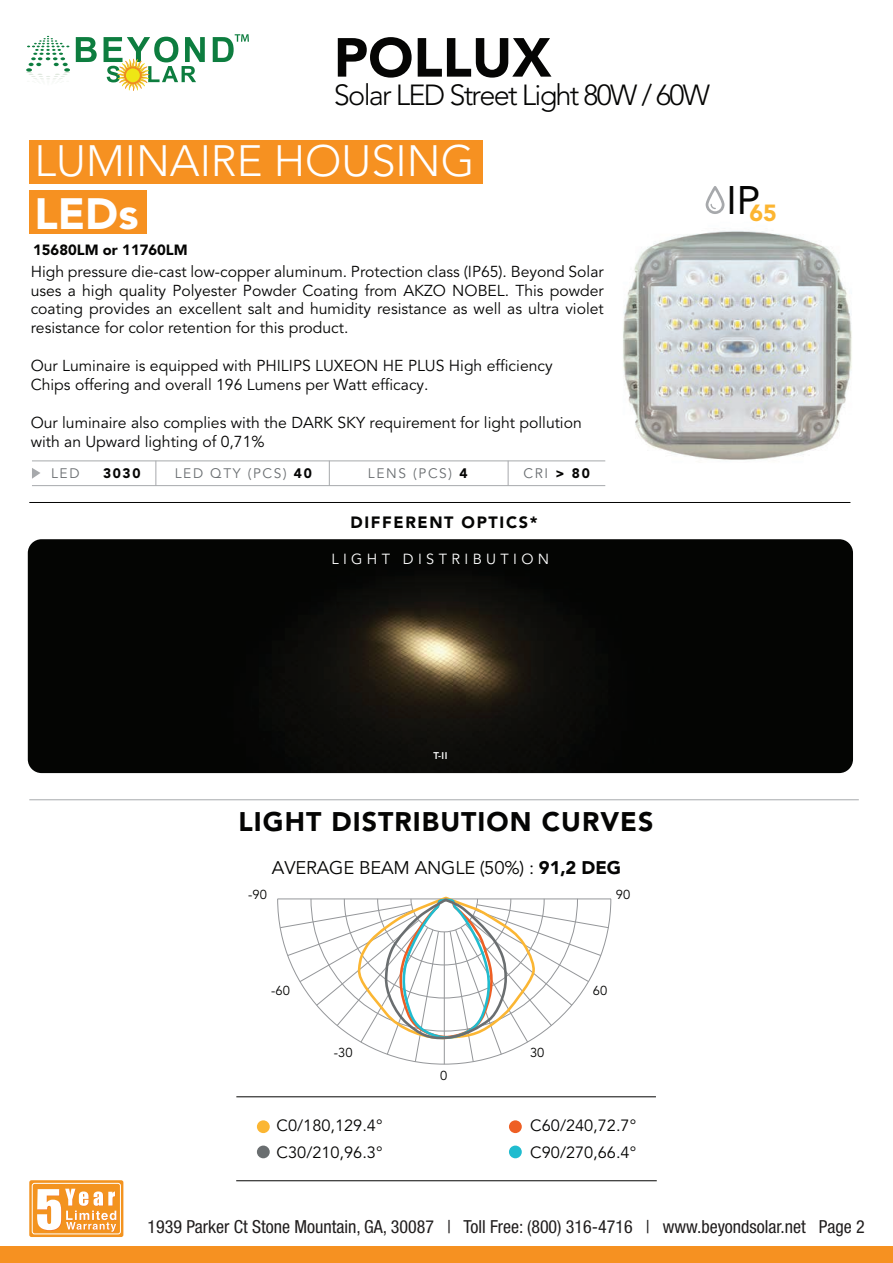
<style>
.page{position:relative;width:893px;height:1263px;background:#fff}
.page>*{position:absolute;margin:0;border:0;box-sizing:border-box;transform-origin:0 0}
.t1{font:900 54.45px "Avenir LT Std";color:#050504}
.t2{font:300 43.5px "Avenir LT Std";color:#fff}
.t3{font:900 43.5px "Avenir";color:#fff}
.t4{font:39.75px "Avenir";color:#050504}
.t5{font:300 28.95px "Avenir LT Std";letter-spacing:-.06em;color:#050504}
.t6{font:900 26.7px "Avenir";letter-spacing:.04em;color:#050504}
.t7{font:18.15px "Avenir LT Std";letter-spacing:-.01em;color:#050504}
.t8{font:condensed 18px "Helvetica Neue LT Pro";color:#211e1e}
.t9{font:16.2px/26.7px "Avenir LT Std";color:#050504}
.t10{font:900 16.2px "Avenir LT Std";letter-spacing:.1em;color:#050504}
.t11{font:15.75px/18.9px "Avenir";color:#050504}
.t12{font:900 14.7px "Avenir LT Std";color:#050504}
.t13{font:14.55px "Avenir LT Std";letter-spacing:.3em;color:#fff}
.t14{font:13.65px "Avenir";letter-spacing:.12em;color:#6a6e71}
.t15{font:900 13.65px "Avenir LT Std";color:#050504}
.t16{font:12.9px "Avenir LT Std";color:#050504}
.t17{font:800 9.75px "Avenir LT Std";color:#fff}
.s1{font-family:"Avenir LT Std";font-weight:900;color:#050504}
.s2{font-weight:900}
</style>
<div class="page">
<img style="left:599px;top:231px;width:253px;height:231px">
<svg style="left:706px;top:186px;width:18px;height:28px"></svg>
<hr style="left:29px;top:502px;width:821px;height:1px;background:#050504">
<div style="left:0;top:1246px;width:893px;height:17px;background:#f69121"></div>
<svg style="left:29px;top:1180px;width:94px;height:57px"></svg>
<div style="left:32px;top:1183px;width:89px;height:51px;border:1px solid #fff;border-radius:2px"></div>
<svg style="left:37px;top:1189px;width:80px;height:43px"></svg>
<div style="left:29px;top:140px;width:454px;height:43px;background:#f69121"></div>
<div style="left:29px;top:190px;width:118px;height:44px;background:#f69121"></div>
<hr style="left:29px;top:799px;width:830px;height:1px;background:#a7a9ac">
<hr style="left:32px;top:460px;width:573px;height:1px;background:#a7a9ac">
<hr style="left:32px;top:485px;width:573px;height:1px;background:#a7a9ac">
<svg style="left:155px;top:461px;width:1px;height:24px"></svg>
<svg style="left:329px;top:461px;width:1px;height:24px"></svg>
<svg style="left:508px;top:461px;width:1px;height:24px"></svg>
<svg style="left:32px;top:468px;width:8px;height:11px"></svg>
<img style="left:28px;top:539px;width:825px;height:234px">
<hr style="left:444px;top:932px;width:1px;height:132px;background:#949699">
<hr style="left:478px;top:898px;width:133px;height:1px;background:#949699">
<hr style="left:278px;top:898px;width:133px;height:1px;background:#949699">
<div style="left:257px;top:1120px;width:13px;height:13px;background:#fbb633;border-radius:50%"></div>
<div style="left:257px;top:1145px;width:13px;height:13px;background:#6a6e70;border-radius:50%"></div>
<div style="left:509px;top:1120px;width:13px;height:13px;background:#ee5f24;border-radius:50%"></div>
<div style="left:509px;top:1145px;width:13px;height:13px;background:#20bccf;border-radius:50%"></div>
<svg style="left:279px;top:896px;width:330px;height:167px"></svg>
<hr style="left:236px;top:1096px;width:420px;height:1px;background:#050504">
<hr style="left:236px;top:1180px;width:421px;height:1px;background:#050504">
<svg style="left:76px;top:37px;width:21px;height:25px"></svg>
<svg style="left:104px;top:37px;width:101px;height:54px"></svg>
<svg style="left:26px;top:36px;width:44px;height:44px"></svg>
<svg style="left:213px;top:34px;width:36px;height:28px"></svg>
<h1 class="t1" style="left:334px;top:25px;width:219px">POLLUX</h1>
<h3 class="t5" style="left:334px;top:78px;width:378px">Solar LED Street Light 80W / 60W</h3>
<h2 class="t2" style="left:35px;top:136px;width:441px">LUMINAIRE HOUSING</h2>
<h2 class="t3" style="left:35px;top:181px;width:105px">LEDs</h2>
<p class="t11" style="left:31px;top:262px;width:575px;text-align:justify">High pressure die-cast low-copper aluminum. Protection class (IP65). Beyond Solar uses a high quality Polyester Powder Coating from AKZO NOBEL. This powder coating provides an excellent salt and humidity resistance as well as ultra violet resistance for color retention for this product.</p>
<p class="t11" style="left:31px;top:357px;width:523px">Our Luminaire is equipped with PHILIPS LUXEON HE PLUS High efficiency<br>Chips offering and overall 196 Lumens per Watt efficacy.</p>
<p class="t11" style="left:31px;top:413px;width:553px">Our luminaire also complies with the DARK SKY requirement for light pollution with an Upward lighting of 0,71%</p>
<p class="t12" style="left:33px;top:241px;width:156px">15680LM or 11760LM</p>
<p class="t14" style="left:51px;top:463px;width:30px">LED</p>
<p class="t15" style="left:103px;top:465px;width:39px">3030</p>
<p class="t14" style="left:175px;top:463px;width:139px">LED QTY (PCS) <span class="s1">40</span></p>
<p class="t14" style="left:368px;top:463px;width:101px">LENS (PCS) <span class="s1">4</span></p>
<p class="t14" style="left:524px;top:463px;width:68px">CRI <span class="s1">&gt; 80</span></p>
<p class="t10" style="left:351px;top:512px;width:189px">DIFFERENT OPTICS*</p>
<p class="t13" style="left:331px;top:550px;width:219px">LIGHT DISTRIBUTION</p>
<h3 class="t4" style="left:726px;top:168px;width:52px">IP<sub>65</sub></h3>
<p class="t17" style="left:433px;top:750px;width:15px">T-II</p>
<h3 class="t6" style="left:238px;top:802px;width:417px">LIGHT DISTRIBUTION CURVES</h3>
<p class="t7" style="left:272px;top:857px;width:350px">AVERAGE BEAM ANGLE (50%) : <span class="s2">91,2 DEG</span></p>
<p class="t16" style="left:248px;top:887px;width:20px">-90</p>
<p class="t16" style="left:616px;top:887px;width:16px">90</p>
<p class="t16" style="left:271px;top:983px;width:20px">-60</p>
<p class="t16" style="left:334px;top:1045px;width:20px">-30</p>
<p class="t16" style="left:440px;top:1068px;width:9px">0</p>
<p class="t16" style="left:530px;top:1045px;width:16px">30</p>
<p class="t16" style="left:593px;top:983px;width:16px">60</p>
<p class="t9" style="left:277px;top:1113px;width:107px">C0/180,129.4°<br>C30/210,96.3°</p>
<p class="t9" style="left:530px;top:1113px;width:107px">C60/240,72.7°<br>C90/270,66.4°</p>
<p class="t8" style="left:148px;top:1216px;width:719px">1939 Parker Ct Stone Mountain, GA, 30087 | Toll Free: (800) 316-4716 | www.beyondsolar.net Page 2</p>
</div>
